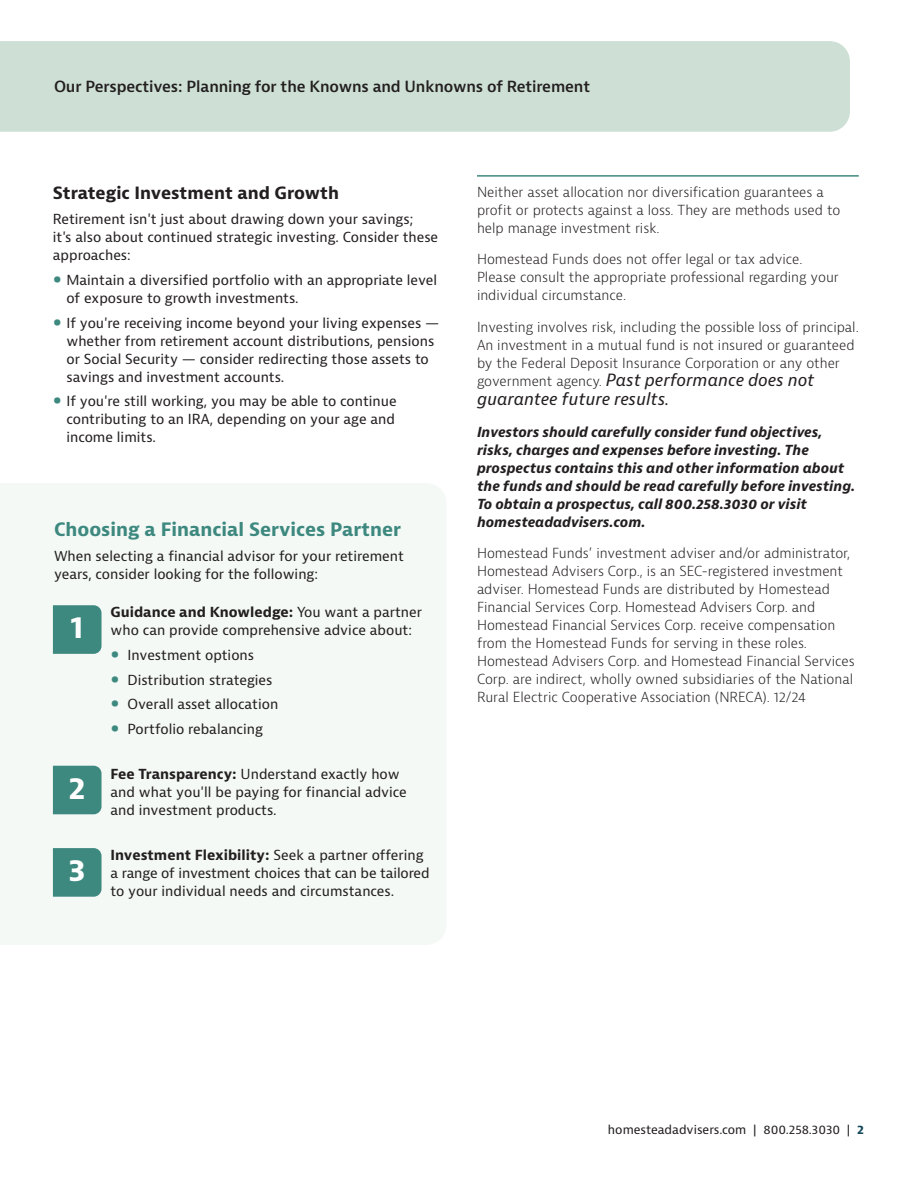
<style>
.page{position:relative;width:918px;height:1188px;background:#fff}
.page>*{position:absolute;margin:0;border:0;box-sizing:border-box;transform-origin:0 0}
.t1{font:700 30px "Bernina Sans";color:#fff}
.t2{font:700 18px "Bernina Sans";color:#3e897f}
.t3{font:italic 16.5px/19.5px "Bernina Sans";color:#231f20}
.t4{font:700 16.5px "Bernina Sans";color:#231f20}
.t5{font:600 15px "Bernina Sans";letter-spacing:-.01em;color:#231f20}
.t6{font:13.5px/18px "Bernina Sans";color:#231f20}
.t7{font:300 13.5px/18px "Bernina Sans";color:#231f20}
.t8{font:italic 700 13.5px/18px "Bernina Sans";color:#231f20}
.t9{font:12px "Bernina Sans";letter-spacing:-.005em;color:#231f20}
.s1{font-weight:700;font-size:27px;color:#3e897f}
.s2{font-weight:700}
.s3{font-weight:300;font-style:normal;font-size:13.5px}
.s4{font-weight:700;color:#114757}
</style>
<div class="page">
<div style="left:0;top:41px;width:850px;height:91px;background:#cee0d5"></div>
<div style="left:0;top:483px;width:446px;height:462px;background:#f4f9f6"></div>
<hr style="left:477px;top:175px;width:382px;height:2px;background:#3e897f">
<div style="left:53px;top:605px;width:49px;height:49px;background:#3e897f"></div>
<div style="left:53px;top:766px;width:49px;height:48px;background:#3e897f"></div>
<div style="left:53px;top:848px;width:49px;height:49px;background:#3e897f"></div>
<p class="t5" style="left:54px;top:77px;width:538px">Our Perspectives: Planning for the Knowns and Unknowns of Retirement</p>
<p class="t4" style="left:53px;top:183px;width:288px">Strategic Investment and Growth</p>
<p class="t6" style="left:53px;top:210px;width:387px">Retirement isn't just about drawing down your savings;<br>it's also about continued strategic investing. Consider these approaches:</p>
<p class="t6" style="left:66px;top:271px;width:372px;text-indent:-14px"><span class="s1">•</span> Maintain a diversified portfolio with an appropriate level of exposure to growth investments.</p>
<p class="t6" style="left:66px;top:314px;width:374px;text-indent:-14px"><span class="s1">•</span> If you're receiving income beyond your living expenses — whether from retirement account distributions, pensions or Social Security — consider redirecting those assets to savings and investment accounts.</p>
<p class="t6" style="left:66px;top:393px;width:332px;text-indent:-14px"><span class="s1">•</span> If you're still working, you may be able to continue contributing to an IRA, depending on your age and income limits.</p>
<h2 class="t2" style="left:54px;top:518px;width:349px">Choosing a Financial Services Partner</h2>
<p class="t6" style="left:54px;top:547px;width:351px">When selecting a financial advisor for your retirement years, consider looking for the following:</p>
<p class="t6" style="left:111px;top:603px;width:313px"><span class="s2">Guidance and Knowledge:</span> You want a partner who can provide comprehensive advice about:</p>
<p class="t6" style="left:111px;top:646px;width:145px"><span class="s1">•</span> Investment options</p>
<p class="t6" style="left:111px;top:671px;width:163px"><span class="s1">•</span> Distribution strategies</p>
<p class="t6" style="left:111px;top:696px;width:169px"><span class="s1">•</span> Overall asset allocation</p>
<p class="t6" style="left:111px;top:721px;width:154px"><span class="s1">•</span> Portfolio rebalancing</p>
<p class="t6" style="left:111px;top:765px;width:298px"><span class="s2">Fee Transparency:</span> Understand exactly how and what you'll be paying for financial advice and investment products.</p>
<p class="t6" style="left:111px;top:846px;width:321px"><span class="s2">Investment Flexibility:</span> Seek a partner offering a range of investment choices that can be tailored to your individual needs and circumstances.</p>
<h1 class="t1" style="left:70px;top:608px;width:14px">1</h1>
<h1 class="t1" style="left:68px;top:768px;width:19px">2</h1>
<h1 class="t1" style="left:68px;top:851px;width:19px">3</h1>
<p class="t7" style="left:477px;top:183px;width:365px">Neither asset allocation nor diversification guarantees a profit or protects against a loss. They are methods used to help manage investment risk.</p>
<p class="t7" style="left:477px;top:251px;width:363px">Homestead Funds does not offer legal or tax advice.<br>Please consult the appropriate professional regarding your individual circumstance.</p>
<p class="t7" style="left:477px;top:318px;width:383px">Investing involves risk, including the possible loss of principal.<br>An investment in a mutual fund is not insured or guaranteed by the Federal Deposit Insurance Corporation or any other</p>
<p class="t3" style="left:477px;top:370px;width:339px"><span class="s3">government agency.</span> Past performance does not guarantee future results.</p>
<p class="t8" style="left:477px;top:423px;width:380px">Investors should carefully consider fund objectives, risks, charges and expenses before investing. The prospectus contains this and other information about the funds and should be read carefully before investing.<br>To obtain a prospectus, call 800.258.3030 or visit homesteadadvisers.com.</p>
<p class="t7" style="left:477px;top:545px;width:379px">Homestead Funds’ investment adviser and/or administrator, Homestead Advisers Corp., is an SEC-registered investment adviser. Homestead Funds are distributed by Homestead Financial Services Corp. Homestead Advisers Corp. and Homestead Financial Services Corp. receive compensation from the Homestead Funds for serving in these roles.<br>Homestead Advisers Corp. and Homestead Financial Services Corp. are indirect, wholly owned subsidiaries of the National Rural Electric Cooperative Association (NRECA). 12/24</p>
<p class="t9" style="left:608px;top:1122px;width:258px">homesteadadvisers.com | 800.258.3030 | <span class="s4">2</span></p>
</div>
